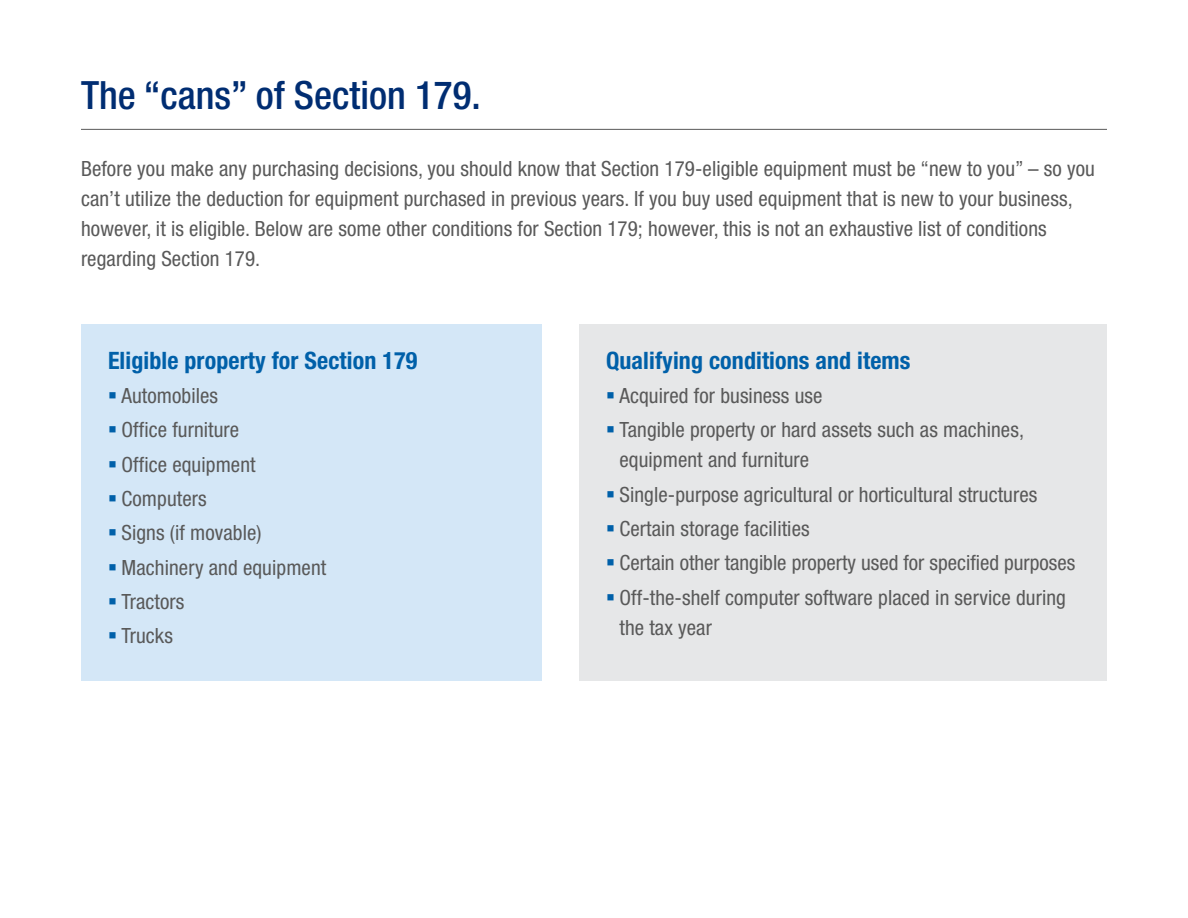
<style>
.page{position:relative;width:1188px;height:918px;background:#fff}
.page>*{position:absolute;margin:0;border:0;box-sizing:border-box;transform-origin:0 0}
.t1{font:500 condensed 39px "Helvetica Neue LT Std";color:#002d72}
.t2{font:700 condensed 24px "Helvetica Neue LT Std";letter-spacing:.005em;color:#0060a9}
.t3{font:condensed 21px/30px "Helvetica Neue LT Std";letter-spacing:.005em;color:#595959}
.s1{color:#0060a9}
</style>
<div class="page">
<hr style="left:81px;top:129px;width:1026px;height:1px;background:#595959">
<div style="left:81px;top:325px;width:461px;height:356px;background:#d4e7f7"></div>
<div style="left:579px;top:325px;width:528px;height:356px;background:#e6e7e8"></div>
<h1 class="t1" style="left:81px;top:72px;width:401px">The “cans” of Section 179.</h1>
<p class="t3" style="left:81px;top:154px;width:1015px">Before you make any purchasing decisions, you should know that Section 179-eligible equipment must be “new to you” – so you can’t utilize the deduction for equipment purchased in previous years. If you buy used equipment that is new to your business, however, it is eligible. Below are some other conditions for Section 179; however, this is not an exhaustive list of conditions regarding Section 179.</p>
<p class="t2" style="left:108px;top:346px;width:311px">Eligible property for Section 179</p>
<p class="t3" style="left:108px;top:380px;width:112px"><span class="s1">▪</span> Automobiles</p>
<p class="t3" style="left:108px;top:415px;width:133px"><span class="s1">▪</span> Office furniture</p>
<p class="t3" style="left:108px;top:449px;width:149px"><span class="s1">▪</span> Office equipment</p>
<p class="t3" style="left:108px;top:483px;width:100px"><span class="s1">▪</span> Computers</p>
<p class="t3" style="left:108px;top:518px;width:155px"><span class="s1">▪</span> Signs (if movable)</p>
<p class="t3" style="left:108px;top:552px;width:220px"><span class="s1">▪</span> Machinery and equipment</p>
<p class="t3" style="left:108px;top:586px;width:78px"><span class="s1">▪</span> Tractors</p>
<p class="t3" style="left:108px;top:621px;width:66px"><span class="s1">▪</span> Trucks</p>
<p class="t2" style="left:606px;top:346px;width:306px">Qualifying conditions and items</p>
<p class="t3" style="left:606px;top:380px;width:218px"><span class="s1">▪</span> Acquired for business use</p>
<p class="t3" style="left:619px;top:415px;width:406px;text-indent:-14px"><span class="s1">▪</span> Tangible property or hard assets such as machines, equipment and furniture</p>
<p class="t3" style="left:606px;top:479px;width:433px"><span class="s1">▪</span> Single-purpose agricultural or horticultural structures</p>
<p class="t3" style="left:606px;top:513px;width:205px"><span class="s1">▪</span> Certain storage facilities</p>
<p class="t3" style="left:606px;top:548px;width:471px"><span class="s1">▪</span> Certain other tangible property used for specified purposes</p>
<p class="t3" style="left:619px;top:582px;width:448px;text-indent:-14px"><span class="s1">▪</span> Off-the-shelf computer software placed in service during the tax year</p>
</div>
